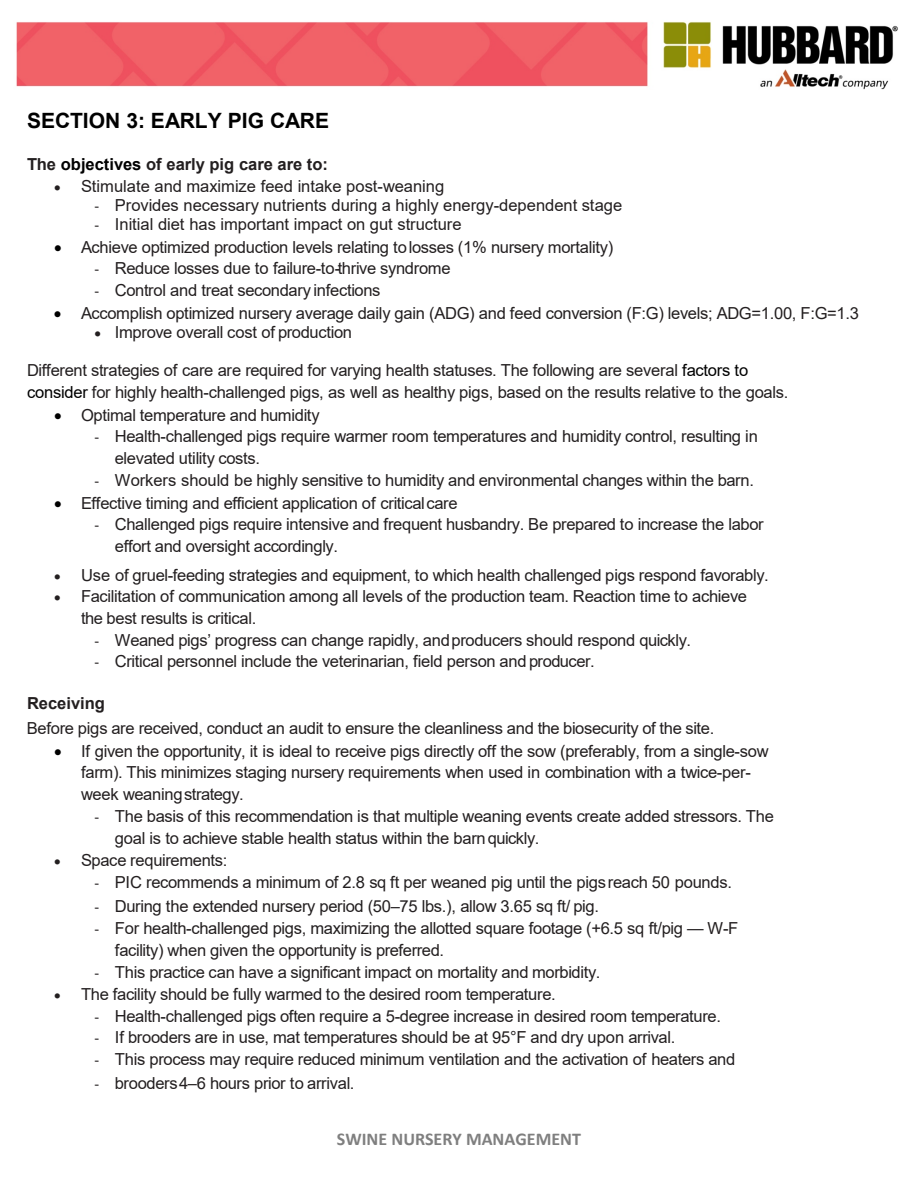
<style>
.page{position:relative;width:918px;height:1188px;background:#fff}
.page>*{position:absolute;margin:0;border:0;box-sizing:border-box;transform-origin:0 0}
.t1{font:700 21px "Arial";color:#000}
.t2{font:700 18px "Calibri";color:#7f7f7f}
.t3{font:16.5px/21.8px "Arial";letter-spacing:-.02em;color:#231f20}
.t4{font:16.5px "Arial";color:#231f20}
.t5{font:700 16.5px "Arial";color:#231f20}
.s1{color:#000}
.s2{font-family:"Frutiger LT Std";font-size:14.25px}
</style>
<div class="page">
<img style="left:16px;top:21px;width:882px;height:69px">
<p class="t1" style="left:27px;top:105px;width:304px">SECTION 3: EARLY PIG CARE</p>
<p class="t5" style="left:27px;top:153px;width:302px">The <span class="s1">objectives</span> of early pig care are to:</p>
<p class="t4" style="left:54px;top:175px;width:392px">• Stimulate and maximize feed intake post-weaning</p>
<p class="t4" style="left:94px;top:194px;width:529px"><span class="s2">-</span> Provides necessary nutrients during a highly energy-dependent stage</p>
<p class="t4" style="left:94px;top:213px;width:369px"><span class="s2">-</span> Initial diet has important impact on gut structure</p>
<p class="t3" style="left:54px;top:236px;width:561px"><span class="s1">•</span> Achieve optimized production levels relating tolosses (1% nursery mortality)</p>
<p class="t3" style="left:94px;top:258px;width:358px"><span class="s2">-</span> Reduce losses due to failure-to-thrive syndrome</p>
<p class="t3" style="left:94px;top:279px;width:288px"><span class="s2">-</span> Control and treat secondary infections</p>
<p class="t3" style="left:54px;top:302px;width:807px"><span class="s1">•</span> Accomplish optimized nursery average daily gain (ADG) and feed conversion (F:G) levels; ADG=1.00, F:G=1.3</p>
<p class="t3" style="left:94px;top:321px;width:259px">• Improve overall cost of production</p>
<p class="t3" style="left:27px;top:359px;width:763px">Different strategies of care are required for varying health statuses. The following are several <span class="s1">factors to consider</span> for highly health-challenged pigs, as well as healthy pigs, based on the results relative to the goals.</p>
<p class="t3" style="left:54px;top:404px;width:267px"><span class="s1">•</span> Optimal temperature and humidity</p>
<p class="t3" style="left:115px;top:425px;width:645px;text-indent:-20px"><span class="s2">-</span> Health-challenged pigs require warmer room temperatures and humidity control, resulting in elevated utility costs.</p>
<p class="t3" style="left:94px;top:469px;width:661px"><span class="s2">-</span> Workers should be highly sensitive to humidity and environmental changes within the barn.</p>
<p class="t3" style="left:54px;top:492px;width:405px"><span class="s1">•</span> Effective timing and efficient application of criticalcare</p>
<p class="t3" style="left:115px;top:514px;width:650px;text-indent:-20px"><span class="s2">-</span> Challenged pigs require intensive and frequent husbandry. Be prepared to increase the labor effort and oversight accordingly.</p>
<p class="t3" style="left:54px;top:564px;width:716px">• Use of gruel-feeding strategies and equipment, to which health challenged pigs respond favorably.</p>
<p class="t3" style="left:81px;top:585px;width:668px;text-indent:-27px">• Facilitation of communication among all levels of the production team. Reaction time to achieve the best results is critical.</p>
<p class="t3" style="left:94px;top:629px;width:598px"><span class="s2">-</span> Weaned pigs’ progress can change rapidly, andproducers should respond quickly.</p>
<p class="t3" style="left:94px;top:650px;width:502px"><span class="s2">-</span> Critical personnel include the veterinarian, field person andproducer.</p>
<p class="t5" style="left:27px;top:692px;width:79px">Receiving</p>
<p class="t3" style="left:27px;top:717px;width:689px">Before pigs are received, conduct an audit to ensure the cleanliness and the biosecurity of the site.</p>
<p class="t3" style="left:81px;top:740px;width:689px;text-indent:-27px"><span class="s1">•</span> If given the opportunity, it is ideal to receive pigs directly off the sow (preferably, from a single-sow farm). This minimizes staging nursery requirements when used in combination with a twice-per&shy;week weaningstrategy.</p>
<p class="t3" style="left:115px;top:805px;width:661px;text-indent:-20px"><span class="s2">-</span> The basis of this recommendation is that multiple weaning events create added stressors. The goal is to achieve stable health status within the barnquickly.</p>
<p class="t3" style="left:54px;top:849px;width:175px">• Space requirements:</p>
<p class="t3" style="left:94px;top:871px;width:639px"><span class="s2">-</span> PIC recommends a minimum of 2.8 sq ft per weaned pig until the pigsreach 50 pounds.</p>
<p class="t3" style="left:94px;top:895px;width:506px"><span class="s2">-</span> During the extended nursery period (50–75 lbs.), allow 3.65 sq ft/ pig.</p>
<p class="t3" style="left:115px;top:917px;width:625px;text-indent:-20px"><span class="s2">-</span> For health-challenged pigs, maximizing the allotted square footage (+6.5 sq ft/pig — W-F facility) when given the opportunity is preferred.</p>
<p class="t3" style="left:94px;top:961px;width:507px"><span class="s2">-</span> This practice can have a significant impact on mortality and morbidity.</p>
<p class="t3" style="left:54px;top:983px;width:503px">• The facility should be fully warmed to the desired room temperature.</p>
<p class="t3" style="left:94px;top:1005px;width:628px"><span class="s2">-</span> Health-challenged pigs often require a 5-degree increase in desired room temperature.</p>
<p class="t3" style="left:94px;top:1027px;width:582px"><span class="s2">-</span> If brooders are in use, mat temperatures should be at 95°F and dry upon arrival.</p>
<p class="t3" style="left:94px;top:1048px;width:643px"><span class="s2">-</span> This process may require reduced minimum ventilation and the activation of heaters and</p>
<p class="t3" style="left:94px;top:1073px;width:262px"><span class="s2">-</span> brooders4–6 hours prior to arrival.</p>
<p class="t2" style="left:337px;top:1126px;width:245px">SWINE NURSERY MANAGEMENT</p>
</div>
